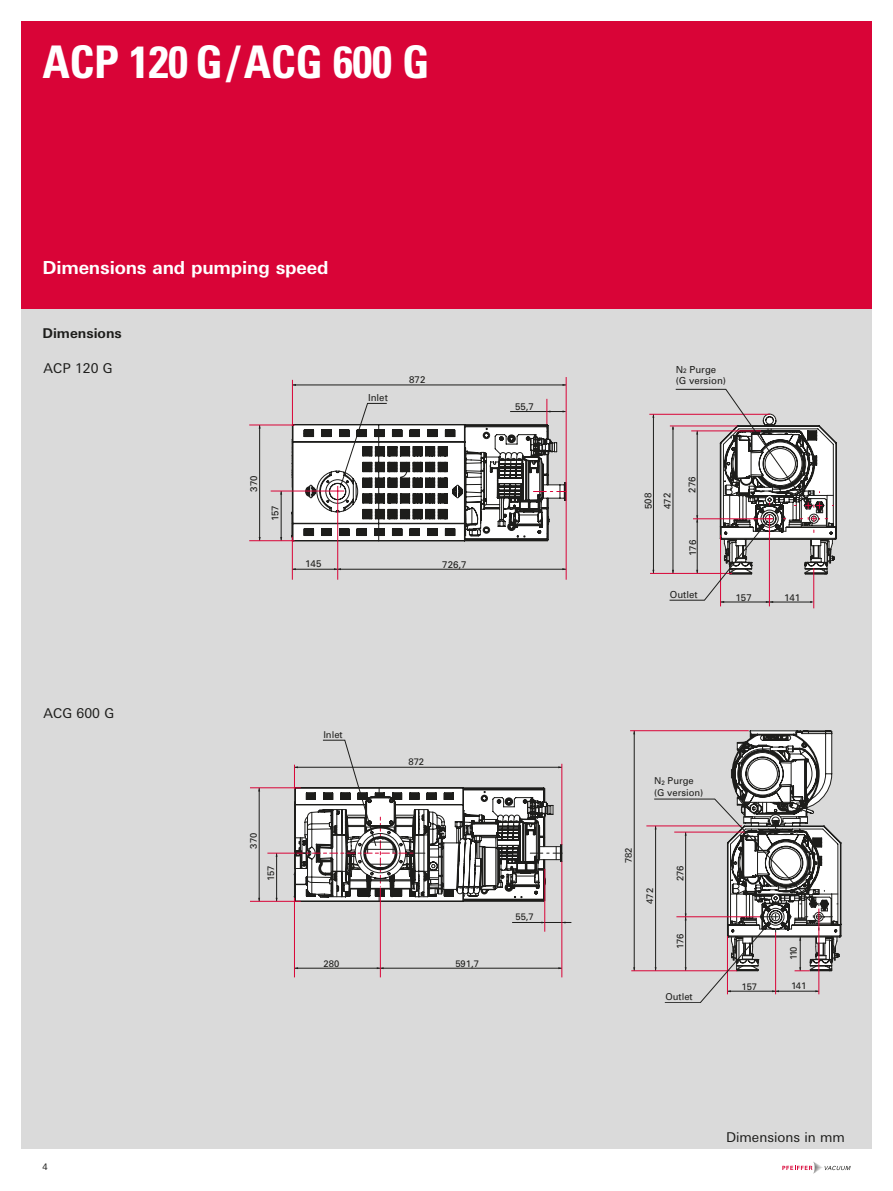
<style>
.page{position:relative;width:893px;height:1191px;background:#fff}
.page>*{position:absolute;margin:0;border:0;box-sizing:border-box;transform-origin:0 0}
.t1{font:700 condensed 45px "Univers";letter-spacing:-.01em;color:#fff}
.t2{font:700 18px "Univers Next W1 G";letter-spacing:-.01em;color:#fff}
.t3{font:13.5px "Univers Next W1 G";color:#1d1d1b}
.t4{font:700 13.5px "Univers Next W1 G";color:#1d1d1b}
.t5{font:9.6px/11.6px "Univers";color:#1d1d1b}
.t6{font:9.45px/11.2px "Univers";color:#1d1d1b}
.t7{font:9px "Univers Next W1 G";color:#1d1d1b}
</style>
<div class="page">
<div style="left:21px;top:308px;width:851px;height:840px;background:#dadada"></div>
<div style="left:21px;top:21px;width:851px;height:287px;background:#d90437"></div>
<svg style="left:782px;top:1161px;width:69px;height:12px"></svg>
<svg style="left:291px;top:424px;width:378px;height:151px"></svg>
<hr style="left:292px;top:385px;width:274px;height:1px;background:#1d1d1b">
<hr style="left:259px;top:425px;width:1px;height:116px;background:#1d1d1b">
<hr style="left:281px;top:491px;width:1px;height:50px;background:#1d1d1b">
<hr style="left:292px;top:569px;width:274px;height:1px;background:#1d1d1b">
<hr style="left:653px;top:414px;width:1px;height:159px;background:#1d1d1b">
<hr style="left:292px;top:380px;width:1px;height:45px;background:#d90437">
<hr style="left:292px;top:537px;width:1px;height:42px;background:#d90437">
<hr style="left:337px;top:486px;width:1px;height:93px;background:#d90437">
<hr style="left:249px;top:540px;width:46px;height:1px;background:#d90437">
<hr style="left:271px;top:491px;width:73px;height:1px;background:#d90437">
<hr style="left:249px;top:425px;width:46px;height:1px;background:#d90437">
<hr style="left:566px;top:377px;width:1px;height:202px;background:#d90437">
<hr style="left:650px;top:573px;width:82px;height:1px;background:#d90437">
<hr style="left:720px;top:535px;width:1px;height:71px;background:#d90437">
<hr style="left:769px;top:515px;width:1px;height:91px;background:#d90437">
<hr style="left:813px;top:568px;width:1px;height:40px;background:#d90437">
<hr style="left:649px;top:414px;width:121px;height:1px;background:#d90437">
<svg style="left:669px;top:389px;width:168px;height:214px"></svg>
<svg style="left:292px;top:399px;width:274px;height:142px"></svg>
<hr style="left:634px;top:730px;width:1px;height:240px;background:#1d1d1b">
<hr style="left:259px;top:788px;width:1px;height:113px;background:#1d1d1b">
<hr style="left:294px;top:968px;width:268px;height:1px;background:#1d1d1b">
<hr style="left:727px;top:991px;width:92px;height:1px;background:#1d1d1b">
<hr style="left:630px;top:730px;width:119px;height:1px;background:#d90437">
<hr style="left:294px;top:897px;width:1px;height:80px;background:#d90437">
<hr style="left:250px;top:901px;width:51px;height:1px;background:#d90437">
<svg style="left:267px;top:764px;width:56px;height:138px"></svg>
<hr style="left:250px;top:787px;width:51px;height:1px;background:#d90437">
<hr style="left:819px;top:908px;width:1px;height:86px;background:#d90437">
<svg style="left:726px;top:730px;width:115px;height:241px"></svg>
<svg style="left:323px;top:740px;width:490px;height:262px"></svg>
<h1 class="t1" style="left:43px;top:35px;width:389px">ACP 120 G / ACG 600 G</h1>
<h2 class="t2" style="left:43px;top:256px;width:287px">Dimensions and pumping speed</h2>
<h3 class="t4" style="left:43px;top:325px;width:81px">Dimensions</h3>
<h3 class="t3" style="left:44px;top:360px;width:71px">ACP 120 G</h3>
<p class="t5" style="left:368px;top:392px;width:21px">Inlet</p>
<p class="t5" style="left:409px;top:374px;width:18px">872</p>
<p class="t5" style="left:248px;top:492px;width:18px;rotate:-90deg">73 0</p>
<p class="t5" style="left:269px;top:521px;width:18px;rotate:-90deg">51 7</p>
<p class="t5" style="left:305px;top:557px;width:18px">145</p>
<p class="t5" style="left:442px;top:558px;width:26px">726,7</p>
<p class="t5" style="left:515px;top:401px;width:20px">55,7</p>
<h3 class="t3" style="left:44px;top:705px;width:72px">ACG 600 G</h3>
<p class="t6" style="left:248px;top:848px;width:17px;rotate:-90deg">370</p>
<p class="t6" style="left:265px;top:881px;width:17px;rotate:-90deg">157</p>
<p class="t6" style="left:323px;top:729px;width:21px">Inlet</p>
<p class="t6" style="left:324px;top:958px;width:17px">280</p>
<p class="t6" style="left:408px;top:756px;width:17px">872</p>
<p class="t6" style="left:455px;top:958px;width:25px">591,7</p>
<p class="t6" style="left:515px;top:911px;width:20px">55,7</p>
<p class="t7" style="left:43px;top:1161px;width:7px">4</p>
<p class="t5" style="left:676px;top:363px;width:52px">N<sub>2</sub> Purge (G version)</p>
<p class="t5" style="left:643px;top:509px;width:18px;rotate:-90deg">805</p>
<p class="t5" style="left:662px;top:509px;width:18px;rotate:-90deg">74 2</p>
<p class="t5" style="left:686px;top:493px;width:18px;rotate:-90deg">72 6</p>
<p class="t5" style="left:687px;top:556px;width:18px;rotate:-90deg">71 6</p>
<p class="t5" style="left:670px;top:588px;width:29px">Outlet</p>
<p class="t5" style="left:735px;top:591px;width:18px">157</p>
<p class="t5" style="left:784px;top:591px;width:18px">141</p>
<p class="t6" style="left:654px;top:775px;width:51px">N<sub>2</sub> Purge (G version)</p>
<p class="t6" style="left:623px;top:863px;width:17px;rotate:-90deg">782</p>
<p class="t6" style="left:644px;top:904px;width:17px;rotate:-90deg">472</p>
<p class="t6" style="left:674px;top:881px;width:17px;rotate:-90deg">276</p>
<p class="t6" style="left:675px;top:949px;width:17px;rotate:-90deg">176</p>
<p class="t6" style="left:665px;top:991px;width:29px">Outlet</p>
<p class="t6" style="left:788px;top:960px;width:15px;rotate:-90deg">110</p>
<p class="t6" style="left:741px;top:980px;width:17px">157</p>
<p class="t6" style="left:791px;top:980px;width:17px">141</p>
<h3 class="t3" style="left:726px;top:1129px;width:120px">Dimensions in mm</h3>
</div>
